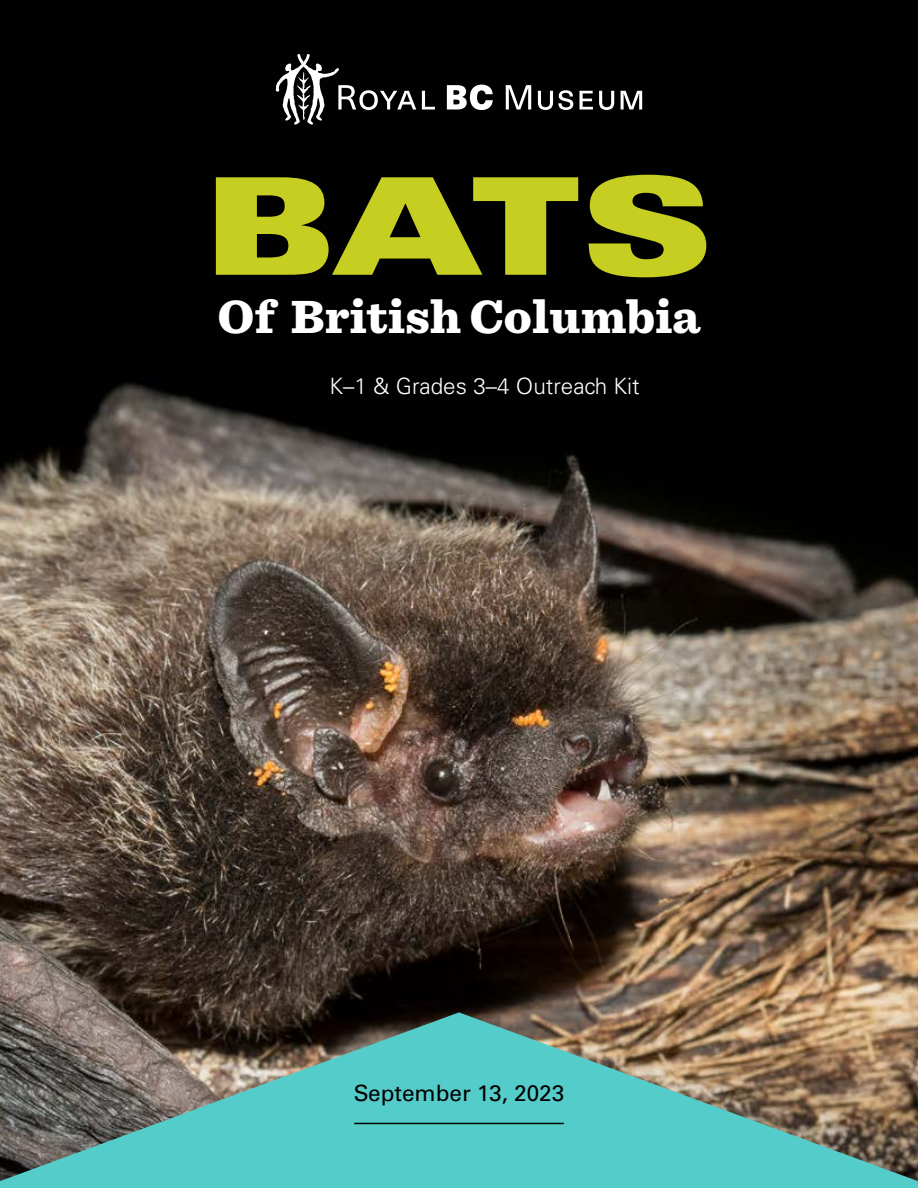
<style>
.page{position:relative;width:918px;height:1188px;background:#fff}
.page>*{position:absolute;margin:0;border:0;box-sizing:border-box;transform-origin:0 0}
.t1{font:135px "Univers LT Std X Black Ex";color:#c6cf21}
.t2{font:900 48.75px "Sentinel";color:#fff}
.t3{font:300 22.5px "Univers LT Std";color:#fff}
.t4{font:22.5px "Univers LT Std";color:#000}
</style>
<div class="page">
<img style="left:0;top:0;width:918px;height:1012px">
<svg style="left:0;top:1012px;width:918px;height:176px;background:#669c92"></svg>
<svg style="left:276px;top:54px;width:140px;height:71px;background:#313131"></svg>
<svg style="left:422px;top:91px;width:13px;height:19px"></svg>
<svg style="left:447px;top:85px;width:46px;height:25px"></svg>
<svg style="left:506px;top:85px;width:25px;height:25px"></svg>
<svg style="left:538px;top:90px;width:35px;height:20px"></svg>
<svg style="left:579px;top:91px;width:14px;height:19px"></svg>
<svg style="left:599px;top:91px;width:15px;height:19px"></svg>
<svg style="left:621px;top:91px;width:21px;height:19px"></svg>
<hr style="left:354px;top:1123px;width:210px;height:1px;background:#000">
<h1 class="t1" style="left:204px;top:146px;width:512px">BATS</h1>
<h2 class="t2" style="left:218px;top:278px;width:484px">Of British Columbia</h2>
<p class="t3" style="left:330px;top:373px;width:312px">K–1 &amp; Grades 3–4 Outreach Kit</p>
<p class="t4" style="left:354px;top:1079px;width:212px">September 13, 2023</p>
</div>
